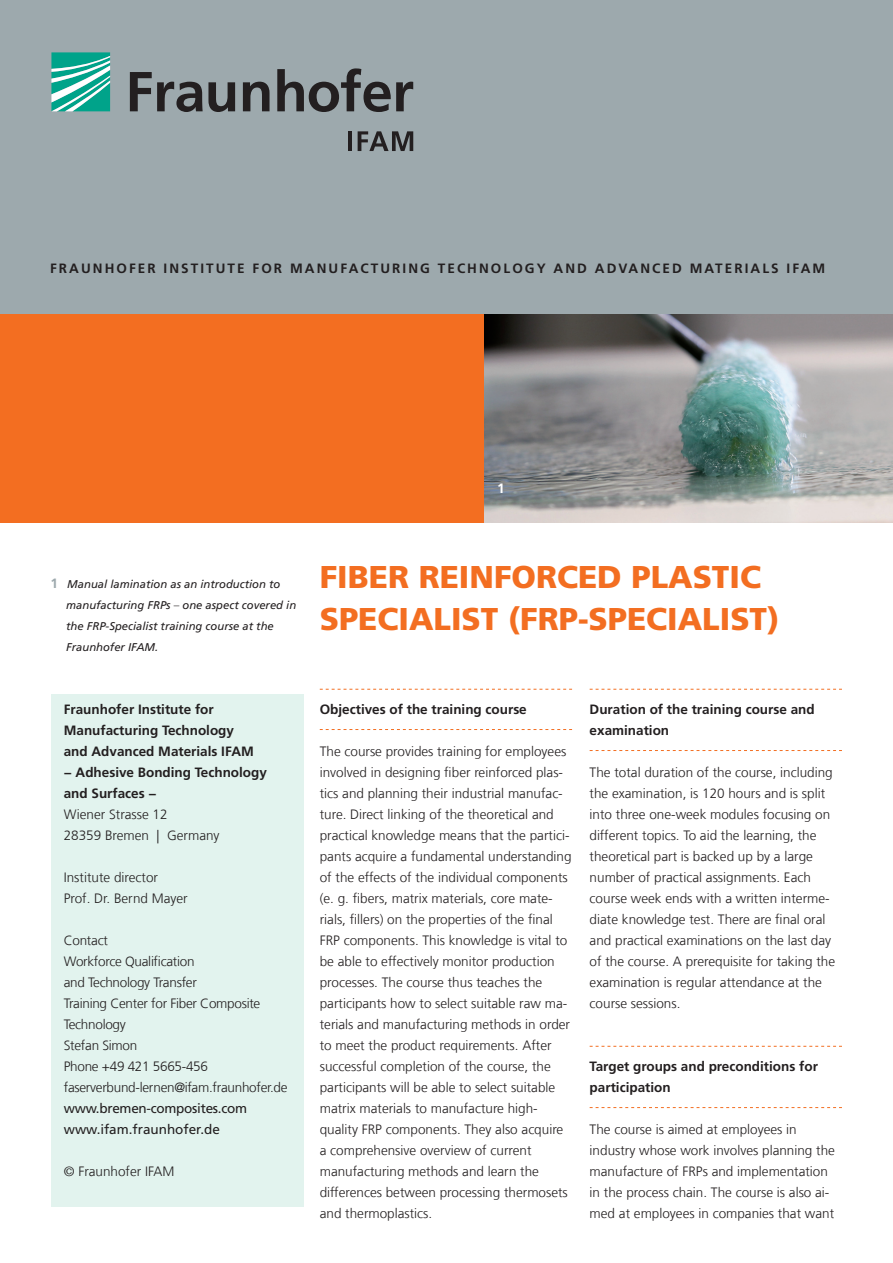
<style>
.page{position:relative;width:893px;height:1263px;background:#fff}
.page>*{position:absolute;margin:0;border:0;box-sizing:border-box;transform-origin:0 0}
.t1{font:900 31.5px/42px "Frutiger LT Com";color:#f36e21}
.t2{font:300 13.5px/21px "Frutiger LT Com";color:#231f20}
.t3{font:700 13.5px/21px "Frutiger LT Com";color:#231f20}
.t4{font:300 13.5px/21px "Frutiger LT Com";letter-spacing:-.02em;color:#231f20}
.t5{font:700 13.5px "Frutiger LT Com";letter-spacing:.155em;color:#231f20}
.t6{font:13.5px/21px "Frutiger LT Com";letter-spacing:-.02em;color:#231f20}
.t7{font:700 13.5px "Frutiger LT Com";color:#fff}
.t8{font:italic 11.25px/21px "Frutiger LT Com";color:#231f20}
.s1{font-weight:700;font-style:normal;font-size:13.5px;color:#9da9ad}
.s2{font-weight:300;font-style:normal}
</style>
<div class="page">
<div style="left:51px;top:694px;width:252px;height:512px;background:#e2f3ee"></div>
<div style="left:0;top:0;width:893px;height:315px;background:#9da9ad"></div>
<div style="left:0;top:314px;width:893px;height:209px;background:#f36e21"></div>
<svg style="left:51px;top:52px;width:59px;height:59px;background:#4bbbaa"></svg>
<svg style="left:130px;top:68px;width:283px;height:44px"></svg>
<hr style="left:348px;top:131px;width:4px;height:20px;background:#231f20">
<svg style="left:358px;top:131px;width:55px;height:20px"></svg>
<img style="left:484px;top:314px;width:409px;height:209px">
<svg style="left:320px;top:689px;width:252px;height:1px"></svg>
<svg style="left:320px;top:729px;width:252px;height:1px"></svg>
<svg style="left:590px;top:689px;width:252px;height:1px"></svg>
<svg style="left:590px;top:750px;width:252px;height:1px"></svg>
<svg style="left:590px;top:1046px;width:252px;height:1px"></svg>
<svg style="left:590px;top:1107px;width:252px;height:1px"></svg>
<p class="t5" style="left:50px;top:261px;width:764px">Fraunhof er institute for manufacturing technology and advanced materials I FAM</p>
<p class="t7" style="left:497px;top:478px;width:9px">1</p>
<p class="t7" style="left:497px;top:480px;width:9px">1</p>
<p class="t8" style="left:66px;top:574px;width:232px;text-indent:-16px"><span class="s1">1</span> Manual lamination as an introduction to manufacturing FRPs <span class="s2">–</span> one aspect covered in the FRP-Specialist training course at the Fraunhofer IFAM.</p>
<p class="t3" style="left:64px;top:699px;width:205px">Fraunhofer Institute for<br>Manufacturing Technology<br>and Advanced Materials IFAM<br>− Adhesive Bonding Technology and Surfaces −</p>
<p class="t2" style="left:64px;top:804px;width:157px">Wiener Strasse 12<br>28359 Bremen | Germany</p>
<p class="t2" style="left:64px;top:867px;width:126px">Institute director<br>Prof. Dr. Bernd Mayer</p>
<p class="t4" style="left:64px;top:930px;width:225px">Contact<br>Workforce Qualification<br>and Technology Transfer<br>Training Center for Fiber Composite<br>Technology<br>Stefan Simon<br>Phone +49 421 5665-456 faserverbund-lernen@ifam.fraunhofer.de</p>
<p class="t6" style="left:64px;top:1098px;width:185px">www.bremen-composites.com www.ifam.fraunhofer.de</p>
<p class="t2" style="left:64px;top:1161px;width:112px">© Fraunhofer IFAM</p>
<h1 class="t1" style="left:320px;top:556px;width:461px">FIBER REINFORCED PLASTIC<br>SPECIALIST (FRP-SPECIALIST)</h1>
<p class="t3" style="left:320px;top:699px;width:209px">Objectives of the training course</p>
<p class="t2" style="left:320px;top:741px;width:253px">The course provides training for employees involved in designing fiber reinforced plas&shy;tics and planning their industrial manufac&shy;ture. Direct linking of the theoretical and practical knowledge means that the partici&shy;pants acquire a fundamental understanding of the effects of the individual components (e. g. fibers, matrix materials, core mate&shy;rials, fillers) on the properties of the final FRP components. This knowledge is vital to be able to effectively monitor production processes. The course thus teaches the participants how to select suitable raw ma&shy;terials and manufacturing methods in order to meet the product requirements. After successful completion of the course, the participants will be able to select suitable matrix materials to manufacture high&shy;quality FRP components. They also acquire a comprehensive overview of current manufacturing methods and learn the differences between processing thermosets and thermoplastics.</p>
<p class="t3" style="left:590px;top:699px;width:227px">Duration of the training course and examination</p>
<p class="t2" style="left:590px;top:762px;width:247px">The total duration of the course, including the examination, is 120 hours and is split into three one-week modules focusing on different topics. To aid the learning, the theoretical part is backed up by a large number of practical assignments. Each course week ends with a written interme&shy;diate knowledge test. There are final oral and practical examinations on the last day of the course. A prerequisite for taking the examination is regular attendance at the course sessions.</p>
<p class="t3" style="left:590px;top:1056px;width:230px">Target groups and preconditions for participation</p>
<p class="t2" style="left:590px;top:1119px;width:247px">The course is aimed at employees in industry whose work involves planning the manufacture of FRPs and implementation in the process chain. The course is also ai&shy;med at employees in companies that want</p>
</div>
